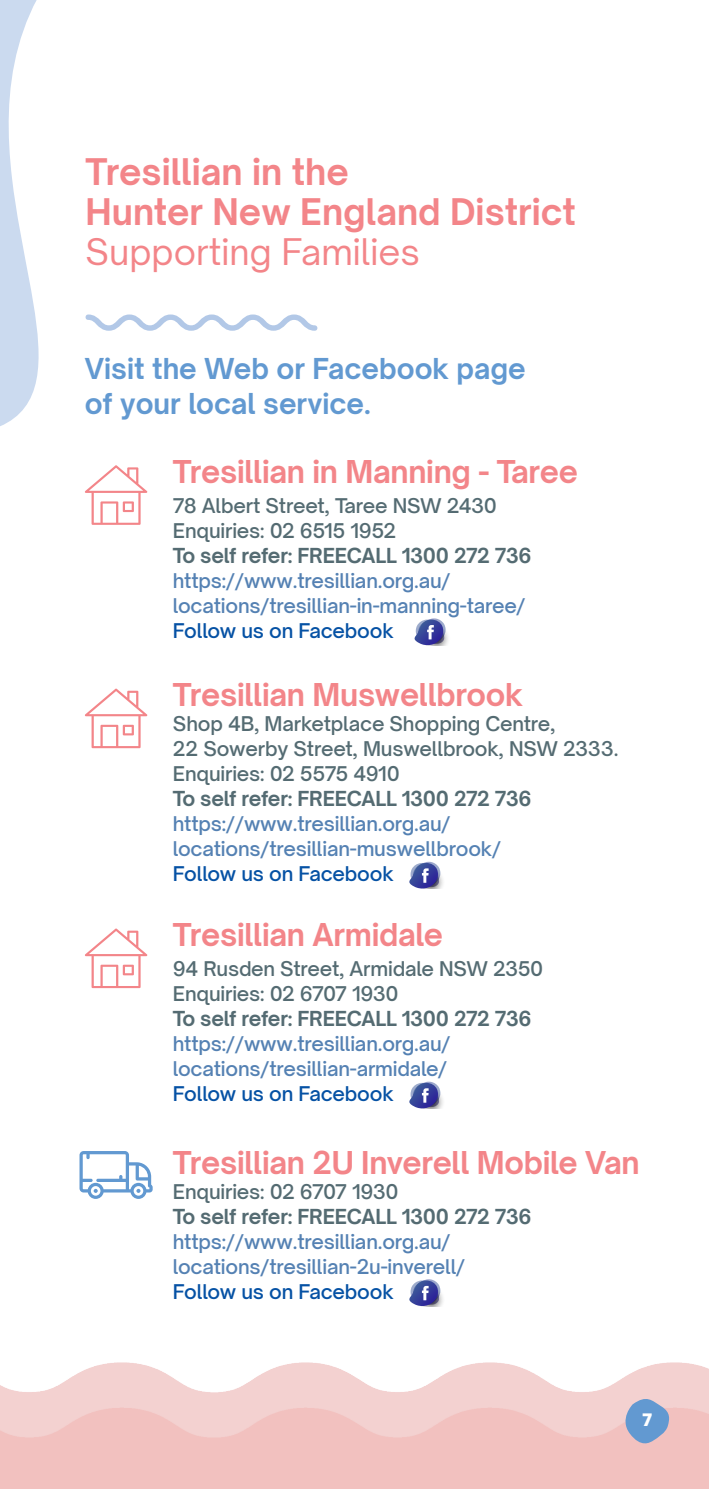
<style>
.page{position:relative;width:709px;height:1489px;background:#fff}
.page>*{position:absolute;margin:0;border:0;box-sizing:border-box;transform-origin:0 0}
.t1{font:700 35px/40px "Open Sauce Sans";color:#f38589}
.t2{font:35px "Open Sauce Sans";color:#f38589}
._2015_text{font:700 30px "Open Sauce Sans";letter-spacing:-.01em;color:#f38589}
._2015_text-2{font:700 27.5px/35px "Open Sauce Sans";color:#6299d1}
._2015_text-3{font:500 19.75px/25px "Open Sauce Sans";letter-spacing:-.01em;color:#5481b3}
._2015_text-4{font:500 19.75px "Open Sauce Sans";letter-spacing:-.01em;color:#546b72}
._2015_text-5{font:700 19.75px "Open Sauce Sans";letter-spacing:-.015em;color:#546b72}
._2015_text-6{font:500 19.75px "Open Sauce Sans";letter-spacing:-.01em;color:#0551a4}
._2015_text-7{font:800 17.5px "Open Sans";color:#fff}
</style>
<div class="page">
<svg style="left:32px;top:0;width:54px;height:394px"></svg>
<img style="left:0;top:0;width:32px;height:426px">
<img style="left:0;top:1258px;width:1px;height:230px">
<svg style="left:618px;top:1393px;width:53px;height:54px;background:#aab1cc"></svg>
<svg style="left:86px;top:314px;width:231px;height:17px"></svg>
<svg style="left:414px;top:618px;width:34px;height:28px"></svg>
<svg style="left:409px;top:1081px;width:34px;height:28px"></svg>
<svg style="left:409px;top:861px;width:34px;height:28px"></svg>
<svg style="left:85px;top:465px;width:62px;height:60px"></svg>
<svg style="left:85px;top:928px;width:62px;height:60px"></svg>
<svg style="left:85px;top:688px;width:62px;height:60px"></svg>
<svg style="left:409px;top:1279px;width:35px;height:28px"></svg>
<svg style="left:79px;top:1151px;width:74px;height:47px"></svg>
<p class="t1" style="left:86px;top:151px;width:492px">Tresillian in the<br>Hunter New England District</p>
<p class="t2" style="left:86px;top:229px;width:336px">Supporting Families</p>
<p class="_2015_text-2" style="left:85px;top:350px;width:442px">Visit the Web or Facebook page of your local service.</p>
<p class="_2015_text" style="left:173px;top:452px;width:406px">Tresillian in Manning - Taree</p>
<p class="_2015_text-4" style="left:173px;top:492px;width:325px">78 Albert Street, Taree NSW 2430</p>
<p class="_2015_text-4" style="left:173px;top:517px;width:225px">Enquiries: 02 6515 1952</p>
<p class="_2015_text-5" style="left:173px;top:542px;width:360px">To self refer: FREECALL 1300 272 736</p>
<p class="_2015_text-3" style="left:173px;top:567px;width:354px">https://www.tresillian.org.au/ locations/tresillian-in-manning-taree/</p>
<p class="_2015_text-6" style="left:173px;top:617px;width:222px">Follow us on Facebook</p>
<p class="_2015_text" style="left:173px;top:675px;width:351px">Tresillian Muswellbrook</p>
<p class="_2015_text-4" style="left:173px;top:711px;width:384px">Shop 4B, Marketplace Shopping Centre,</p>
<p class="_2015_text-4" style="left:173px;top:736px;width:447px">22 Sowerby Street, Muswellbrook, NSW 2333.</p>
<p class="_2015_text-4" style="left:173px;top:761px;width:228px">Enquiries: 02 5575 4910</p>
<p class="_2015_text-5" style="left:173px;top:786px;width:360px">To self refer: FREECALL 1300 272 736</p>
<p class="_2015_text-3" style="left:173px;top:811px;width:330px">https://www.tresillian.org.au/ locations/tresillian-muswellbrook/</p>
<p class="_2015_text-6" style="left:173px;top:861px;width:222px">Follow us on Facebook</p>
<p class="_2015_text" style="left:173px;top:915px;width:271px">Tresillian Armidale</p>
<p class="_2015_text-4" style="left:173px;top:955px;width:372px">94 Rusden Street, Armidale NSW 2350</p>
<p class="_2015_text-4" style="left:173px;top:980px;width:227px">Enquiries: 02 6707 1930</p>
<p class="_2015_text-5" style="left:173px;top:1005px;width:360px">To self refer: FREECALL 1300 272 736</p>
<p class="_2015_text-3" style="left:173px;top:1030px;width:279px">https://www.tresillian.org.au/</p>
<p class="_2015_text-3" style="left:173px;top:1055px;width:276px">locations/tresillian-armidale/</p>
<p class="_2015_text-6" style="left:173px;top:1080px;width:222px">Follow us on Facebook</p>
<p class="_2015_text" style="left:173px;top:1142px;width:468px">Tresillian 2U Inverell Mobile Van</p>
<p class="_2015_text-4" style="left:173px;top:1178px;width:227px">Enquiries: 02 6707 1930</p>
<p class="_2015_text-5" style="left:173px;top:1203px;width:360px">To self refer: FREECALL 1300 272 736</p>
<p class="_2015_text-3" style="left:173px;top:1228px;width:294px">https://www.tresillian.org.au/ locations/tresillian-2u-inverell/</p>
<p class="_2015_text-6" style="left:173px;top:1278px;width:222px">Follow us on Facebook</p>
<p class="_2015_text-7" style="left:642px;top:1405px;width:12px">7</p>
</div>
